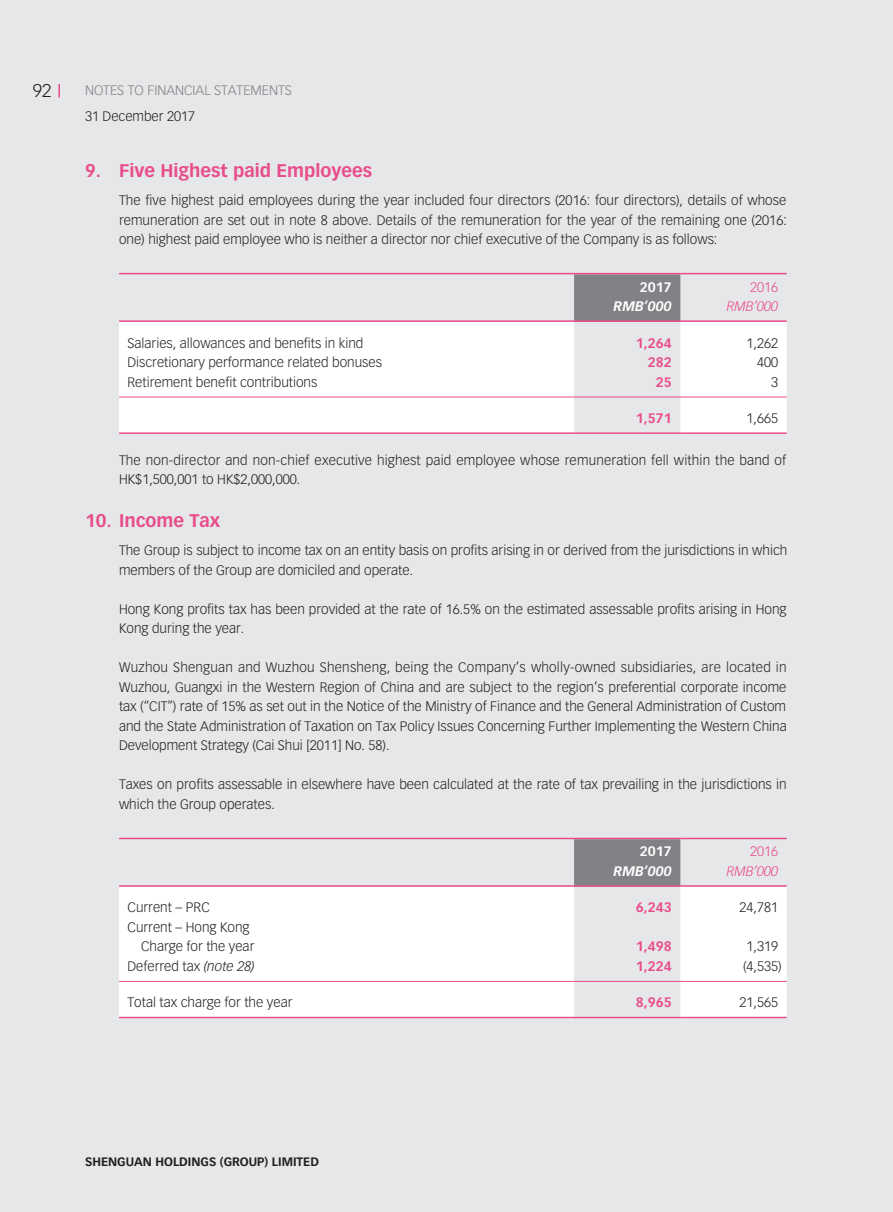
<style>
.page{position:relative;width:893px;height:1212px;background:#e6e7e8}
.page>*{position:absolute;margin:0;border:0;box-sizing:border-box;transform-origin:0 0}
.t1{font:700 18px "Vectora LT Std";color:#e94c8c}
.t2{font:300 18px "Vectora LT Std";color:#231f20}
.t3{font:300 13.5px/19.5px "Vectora LT Std";color:#231f20}
.t4{font:700 13.5px "Vectora LT Std";color:#e94c8c}
.t5{font:300 13.5px "Vectora LT Std";color:#808285}
.t6{font:italic 700 13.5px "Vectora LT Std";color:#fff}
.t7{font:italic 300 13.5px "Vectora LT Std";color:#e94c8c}
.t8{font:700 13.5px "Vectora LT Std";color:#fff}
.t9{font:300 13.5px "Vectora LT Std";color:#e94c8c}
.t10{font:700 12px "Vectora LT Std";color:#231f20}
.s1{font-style:italic}
</style>
<div class="page">
<svg style="left:58px;top:84px;width:2px;height:14px"></svg>
<div style="left:574px;top:274px;width:106px;height:46px;background:#808285"></div>
<svg style="left:119px;top:322px;width:668px;height:110px;fill:#fff"></svg>
<hr style="left:119px;top:273px;width:455px;height:1px;background:#e94c8c">
<hr style="left:574px;top:273px;width:106px;height:1px;background:#e94c8c">
<hr style="left:680px;top:273px;width:107px;height:1px;background:#e94c8c">
<hr style="left:119px;top:320px;width:455px;height:2px;background:#e94c8c">
<hr style="left:574px;top:320px;width:106px;height:2px;background:#e94c8c">
<hr style="left:680px;top:320px;width:107px;height:2px;background:#e94c8c">
<hr style="left:119px;top:397px;width:455px;height:1px;background:#e94c8c">
<hr style="left:574px;top:397px;width:106px;height:1px;background:#e94c8c">
<hr style="left:680px;top:397px;width:107px;height:1px;background:#e94c8c">
<hr style="left:119px;top:432px;width:455px;height:2px;background:#e94c8c">
<hr style="left:574px;top:432px;width:106px;height:2px;background:#e94c8c">
<hr style="left:680px;top:432px;width:107px;height:2px;background:#e94c8c">
<div style="left:574px;top:839px;width:106px;height:46px;background:#808285"></div>
<svg style="left:119px;top:887px;width:668px;height:130px;fill:#fff"></svg>
<hr style="left:119px;top:838px;width:455px;height:1px;background:#e94c8c">
<hr style="left:574px;top:838px;width:106px;height:1px;background:#e94c8c">
<hr style="left:680px;top:838px;width:107px;height:1px;background:#e94c8c">
<hr style="left:119px;top:885px;width:455px;height:2px;background:#e94c8c">
<hr style="left:574px;top:885px;width:106px;height:2px;background:#e94c8c">
<hr style="left:680px;top:885px;width:107px;height:2px;background:#e94c8c">
<hr style="left:119px;top:981px;width:455px;height:1px;background:#e94c8c">
<hr style="left:574px;top:981px;width:106px;height:1px;background:#e94c8c">
<hr style="left:680px;top:981px;width:107px;height:1px;background:#e94c8c">
<hr style="left:119px;top:1017px;width:455px;height:1px;background:#e94c8c">
<hr style="left:574px;top:1017px;width:106px;height:1px;background:#e94c8c">
<hr style="left:680px;top:1017px;width:107px;height:1px;background:#e94c8c">
<h1 class="t2" style="left:33px;top:82px;width:20px">92</h1>
<p class="t5" style="left:85px;top:84px;width:208px">NOTES TO FINANCIAL STATEMENTS</p>
<p class="t3" style="left:85px;top:107px;width:112px">31 December 2017</p>
<h1 class="t1" style="left:85px;top:162px;width:289px">9. Five Highest paid Employees</h1>
<p class="t3" style="left:119px;top:191px;width:669px;text-align:justify">The five highest paid employees during the year included four directors (2016: four directors), details of whose remuneration are set out in note 8 above. Details of the remuneration for the year of the remaining one (2016: one) highest paid employee who is neither a director nor chief executive of the Company is as follows:</p>
<p class="t8" style="left:640px;top:280px;width:33px">2017</p>
<p class="t9" style="left:750px;top:280px;width:30px">2016</p>
<p class="t6" style="left:614px;top:300px;width:60px">RMB’000</p>
<p class="t7" style="left:727px;top:300px;width:53px">RMB’000</p>
<p class="t3" style="left:128px;top:334px;width:237px">Salaries, allowances and benefits in kind</p>
<p class="t4" style="left:636px;top:336px;width:37px">1,264</p>
<p class="t3" style="left:747px;top:334px;width:33px">1,262</p>
<p class="t3" style="left:128px;top:353px;width:256px">Discretionary performance related bonuses</p>
<p class="t4" style="left:648px;top:356px;width:25px">282</p>
<p class="t3" style="left:757px;top:353px;width:23px">400</p>
<p class="t3" style="left:128px;top:373px;width:191px">Retirement benefit contributions</p>
<p class="t4" style="left:656px;top:375px;width:17px">25</p>
<p class="t3" style="left:771px;top:373px;width:9px">3</p>
<p class="t4" style="left:636px;top:412px;width:37px">1,571</p>
<p class="t3" style="left:747px;top:409px;width:33px">1,665</p>
<p class="t3" style="left:119px;top:451px;width:669px">The non-director and non-chief executive highest paid employee whose remuneration fell within the band of<br>HK$1,500,001 to HK$2,000,000.</p>
<h1 class="t1" style="left:85px;top:512px;width:137px">10. Income Tax</h1>
<p class="t3" style="left:119px;top:542px;width:670px">The Group is subject to income tax on an entity basis on profits arising in or derived from the jurisdictions in which members of the Group are domiciled and operate.</p>
<p class="t3" style="left:119px;top:600px;width:669px">Hong Kong profits tax has been provided at the rate of 16.5% on the estimated assessable profits arising in Hong<br>Kong during the year.</p>
<p class="t3" style="left:119px;top:659px;width:669px;text-align:justify">Wuzhou Shenguan and Wuzhou Shensheng, being the Company’s wholly-owned subsidiaries, are located in Wuzhou, Guangxi in the Western Region of China and are subject to the region’s preferential corporate income tax (“CIT”) rate of 15% as set out in the Notice of the Ministry of Finance and the General Administration of Custom and the State Administration of Taxation on Tax Policy Issues Concerning Further Implementing the Western China Development Strategy (Cai Shui [2011] No. 58).</p>
<p class="t3" style="left:119px;top:776px;width:669px">Taxes on profits assessable in elsewhere have been calculated at the rate of tax prevailing in the jurisdictions in which the Group operates.</p>
<p class="t8" style="left:640px;top:845px;width:33px">2017</p>
<p class="t9" style="left:750px;top:845px;width:30px">2016</p>
<p class="t6" style="left:614px;top:865px;width:60px">RMB’000</p>
<p class="t7" style="left:727px;top:865px;width:53px">RMB’000</p>
<p class="t3" style="left:128px;top:899px;width:84px">Current – PRC</p>
<p class="t4" style="left:636px;top:901px;width:37px">6,243</p>
<p class="t3" style="left:739px;top:899px;width:40px">24,781</p>
<p class="t3" style="left:141px;top:918px;width:115px;text-indent:-14px">Current – Hong Kong<br>Charge for the year</p>
<p class="t4" style="left:636px;top:940px;width:37px">1,498</p>
<p class="t3" style="left:747px;top:938px;width:33px">1,319</p>
<p class="t3" style="left:128px;top:957px;width:129px">Deferred tax <span class="s1">(note 28)</span></p>
<p class="t4" style="left:636px;top:960px;width:37px">1,224</p>
<p class="t3" style="left:743px;top:957px;width:40px">(4,535)</p>
<p class="t3" style="left:128px;top:994px;width:166px">Total tax charge for the year</p>
<p class="t4" style="left:636px;top:996px;width:37px">8,965</p>
<p class="t3" style="left:739px;top:994px;width:40px">21,565</p>
<p class="t10" style="left:85px;top:1156px;width:235px">SHENGUAN HOLDINGS (GROUP) LIMITED</p>
</div>
